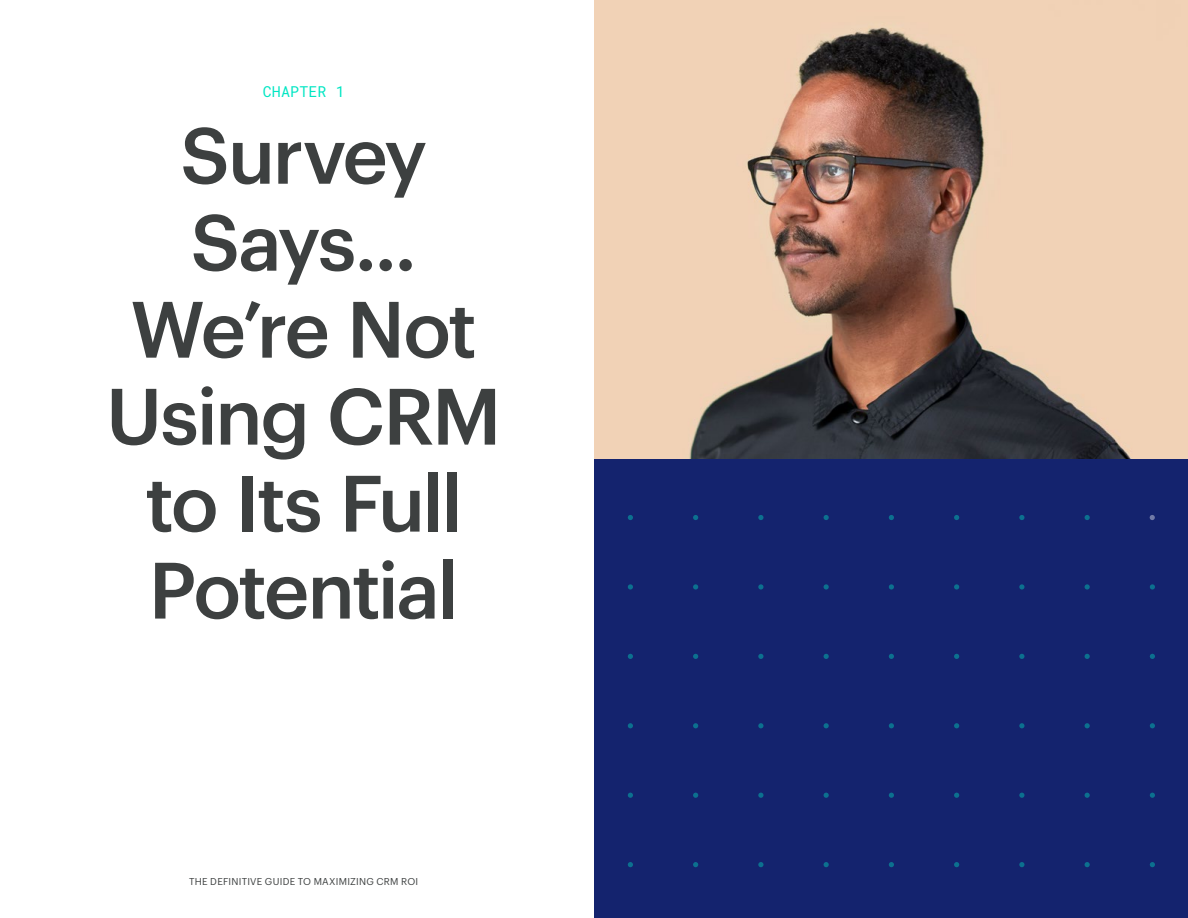
<style>
.page{position:relative;width:1188px;height:918px;background:#fff}
.page>*{position:absolute;margin:0;border:0;box-sizing:border-box;transform-origin:0 0}
.t1{font:500 78px/87px "Graphik";letter-spacing:-.035em;color:#3d4040;text-align:center}
.t2{font:15px "Roboto Mono";letter-spacing:.01em;color:#00e6c3}
.t3{font:9.75px "Graphik";letter-spacing:.025em;color:#3d4040}
</style>
<div class="page">
<img style="left:594px;top:0;width:594px;height:459px">
<div style="left:594px;top:459px;width:594px;height:459px;background:#14236e"></div>
<svg style="left:628px;top:515px;width:5px;height:5px"></svg>
<svg style="left:628px;top:584px;width:5px;height:6px"></svg>
<svg style="left:628px;top:654px;width:5px;height:5px"></svg>
<svg style="left:628px;top:723px;width:5px;height:5px"></svg>
<svg style="left:628px;top:793px;width:5px;height:5px"></svg>
<svg style="left:628px;top:862px;width:5px;height:5px"></svg>
<svg style="left:693px;top:515px;width:5px;height:5px"></svg>
<svg style="left:693px;top:584px;width:5px;height:6px"></svg>
<svg style="left:693px;top:654px;width:5px;height:5px"></svg>
<svg style="left:693px;top:723px;width:5px;height:5px"></svg>
<svg style="left:693px;top:793px;width:5px;height:5px"></svg>
<svg style="left:693px;top:862px;width:5px;height:5px"></svg>
<svg style="left:758px;top:515px;width:6px;height:5px"></svg>
<svg style="left:758px;top:584px;width:6px;height:6px"></svg>
<svg style="left:758px;top:654px;width:6px;height:5px"></svg>
<svg style="left:758px;top:723px;width:6px;height:5px"></svg>
<svg style="left:758px;top:793px;width:6px;height:5px"></svg>
<svg style="left:758px;top:862px;width:6px;height:5px"></svg>
<svg style="left:824px;top:515px;width:5px;height:5px"></svg>
<svg style="left:824px;top:584px;width:5px;height:6px"></svg>
<svg style="left:824px;top:654px;width:5px;height:5px"></svg>
<svg style="left:824px;top:723px;width:5px;height:5px"></svg>
<svg style="left:824px;top:793px;width:5px;height:5px"></svg>
<svg style="left:824px;top:862px;width:5px;height:5px"></svg>
<svg style="left:889px;top:515px;width:5px;height:5px"></svg>
<svg style="left:889px;top:584px;width:5px;height:6px"></svg>
<svg style="left:889px;top:654px;width:5px;height:5px"></svg>
<svg style="left:889px;top:723px;width:5px;height:5px"></svg>
<svg style="left:889px;top:793px;width:5px;height:5px"></svg>
<svg style="left:889px;top:862px;width:5px;height:5px"></svg>
<svg style="left:954px;top:515px;width:5px;height:5px"></svg>
<svg style="left:954px;top:584px;width:5px;height:6px"></svg>
<svg style="left:954px;top:654px;width:5px;height:5px"></svg>
<svg style="left:954px;top:723px;width:5px;height:5px"></svg>
<svg style="left:954px;top:793px;width:5px;height:5px"></svg>
<svg style="left:954px;top:862px;width:5px;height:5px"></svg>
<svg style="left:1019px;top:515px;width:6px;height:5px"></svg>
<svg style="left:1019px;top:584px;width:6px;height:6px"></svg>
<svg style="left:1019px;top:654px;width:6px;height:5px"></svg>
<svg style="left:1019px;top:723px;width:6px;height:5px"></svg>
<svg style="left:1019px;top:793px;width:6px;height:5px"></svg>
<svg style="left:1019px;top:862px;width:6px;height:5px"></svg>
<svg style="left:1085px;top:515px;width:5px;height:5px"></svg>
<svg style="left:1085px;top:584px;width:5px;height:6px"></svg>
<svg style="left:1085px;top:654px;width:5px;height:5px"></svg>
<svg style="left:1085px;top:723px;width:5px;height:5px"></svg>
<svg style="left:1085px;top:793px;width:5px;height:5px"></svg>
<svg style="left:1085px;top:862px;width:5px;height:5px"></svg>
<svg style="left:1150px;top:584px;width:5px;height:6px"></svg>
<svg style="left:1150px;top:654px;width:5px;height:5px"></svg>
<svg style="left:1150px;top:723px;width:5px;height:5px"></svg>
<svg style="left:1150px;top:793px;width:5px;height:5px"></svg>
<svg style="left:1150px;top:862px;width:5px;height:5px"></svg>
<svg style="left:1150px;top:515px;width:5px;height:5px"></svg>
<p class="t2" style="left:263px;top:81px;width:84px">CHAPTER 1</p>
<p class="t1" style="left:106px;top:105px;width:397px">Survey<br>Says...<br>We’re Not<br>Using CRM to Its Full<br>Potential</p>
<p class="t3" style="left:189px;top:875px;width:231px">THE DEFINITIVE GUIDE TO MAXIMIZING CRM ROI</p>
</div>
